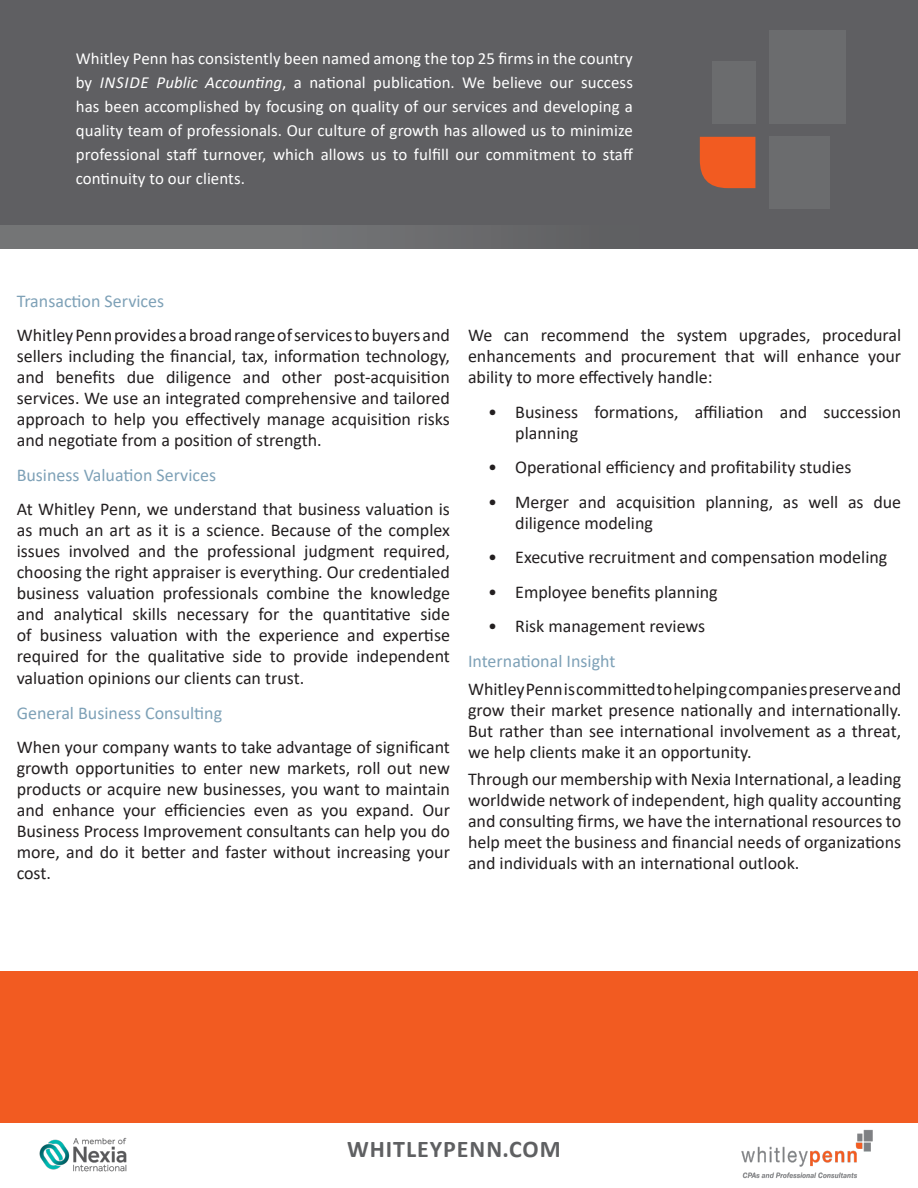
<style>
.page{position:relative;width:918px;height:1188px;background:#fff}
.page>*{position:absolute;margin:0;border:0;box-sizing:border-box;transform-origin:0 0}
.t1{font:700 24px "Calibri";letter-spacing:.04em;color:#5f6062}
.t2{font:18px/21px "Calibri";color:#231f20;text-align:justify}
.t3{font:18px "Calibri";color:#7ea1b7}
.t4{font:16.8px/24px "Calibri";letter-spacing:.005em;color:#fff;text-align:justify}
.s1{font-style:italic}
</style>
<div class="page">
<img style="left:741px;top:1129px;width:132px;height:50px">
<div style="left:0;top:0;width:918px;height:248px;background:#5f5f62"></div>
<div style="left:0;top:226px;width:638px;height:22px;background:linear-gradient(to right,#7a7b7b,#636366)"></div>
<div style="left:769px;top:30px;width:76px;height:94px;background:#6b6c6e"></div>
<div style="left:769px;top:137px;width:60px;height:72px;background:#6b6c6e"></div>
<div style="left:712px;top:61px;width:43px;height:63px;background:#6b6c6e"></div>
<div style="left:700px;top:137px;width:55px;height:51px;background:#f25b21"></div>
<div style="left:0;top:972px;width:918px;height:151px;background:#f25b21"></div>
<img style="left:39px;top:1137px;width:88px;height:35px">
<p class="t4" style="left:76px;top:46px;width:559px">Whitley Penn has consistently been named among the top 25 firms in the country by <span class="s1">INSIDE Public Accounting</span>, a national publication. We believe our success has been accomplished by focusing on quality of our services and developing a quality team of professionals. Our culture of growth has allowed us to minimize professional staff turnover, which allows us to fulfill our commitment to staff continuity to our clients.</p>
<p class="t3" style="left:17px;top:288px;width:149px">Transaction Services</p>
<p class="t2" style="left:17px;top:325px;width:435px">Whitley Penn provides a broad range of services to buyers and sellers including the financial, tax, information technology, and benefits due diligence and other post-acquisition services. We use an integrated comprehensive and tailored approach to help you effectively manage acquisition risks and negotiate from a position of strength.</p>
<p class="t3" style="left:17px;top:462px;width:201px">Business Valuation Services</p>
<p class="t2" style="left:17px;top:499px;width:435px">At Whitley Penn, we understand that business valuation is as much an art as it is a science. Because of the complex issues involved and the professional judgment required, choosing the right appraiser is everything. Our credentialed business valuation professionals combine the knowledge and analytical skills necessary for the quantitative side of business valuation with the experience and expertise required for the qualitative side to provide independent valuation opinions our clients can trust.</p>
<p class="t3" style="left:17px;top:700px;width:207px">General Business Consulting</p>
<p class="t2" style="left:17px;top:736px;width:435px">When your company wants to take advantage of significant growth opportunities to enter new markets, roll out new products or acquire new businesses, you want to maintain and enhance your efficiencies even as you expand. Our Business Process Improvement consultants can help you do more, and do it better and faster without increasing your cost.</p>
<p class="t2" style="left:468px;top:325px;width:435px">We can recommend the system upgrades, procedural enhancements and procurement that will enhance your ability to more effectively handle:</p>
<p class="t2" style="left:515px;top:401px;width:388px;text-indent:-27px">• Business formations, affiliation and succession planning</p>
<p class="t2" style="left:488px;top:457px;width:365px">• Operational efficiency and profitability studies</p>
<p class="t2" style="left:515px;top:491px;width:388px;text-indent:-27px">• Merger and acquisition planning, as well as due diligence modeling</p>
<p class="t2" style="left:488px;top:547px;width:401px">• Executive recruitment and compensation modeling</p>
<p class="t2" style="left:488px;top:581px;width:231px">• Employee benefits planning</p>
<p class="t2" style="left:488px;top:616px;width:219px">• Risk management reviews</p>
<p class="t3" style="left:468px;top:648px;width:149px">International Insight</p>
<p class="t2" style="left:468px;top:678px;width:435px">Whitley Penn is committed to helping companies preserve and grow their market presence nationally and internationally.<br>But rather than see international involvement as a threat, we help clients make it an opportunity.</p>
<p class="t2" style="left:468px;top:769px;width:435px">Through our membership with Nexia International, a leading worldwide network of independent, high quality accounting and consulting firms, we have the international resources to help meet the business and financial needs of organizations and individuals with an international outlook.</p>
<p class="t1" style="left:347px;top:1132px;width:215px">WHITLEYPENN.COM</p>
</div>
